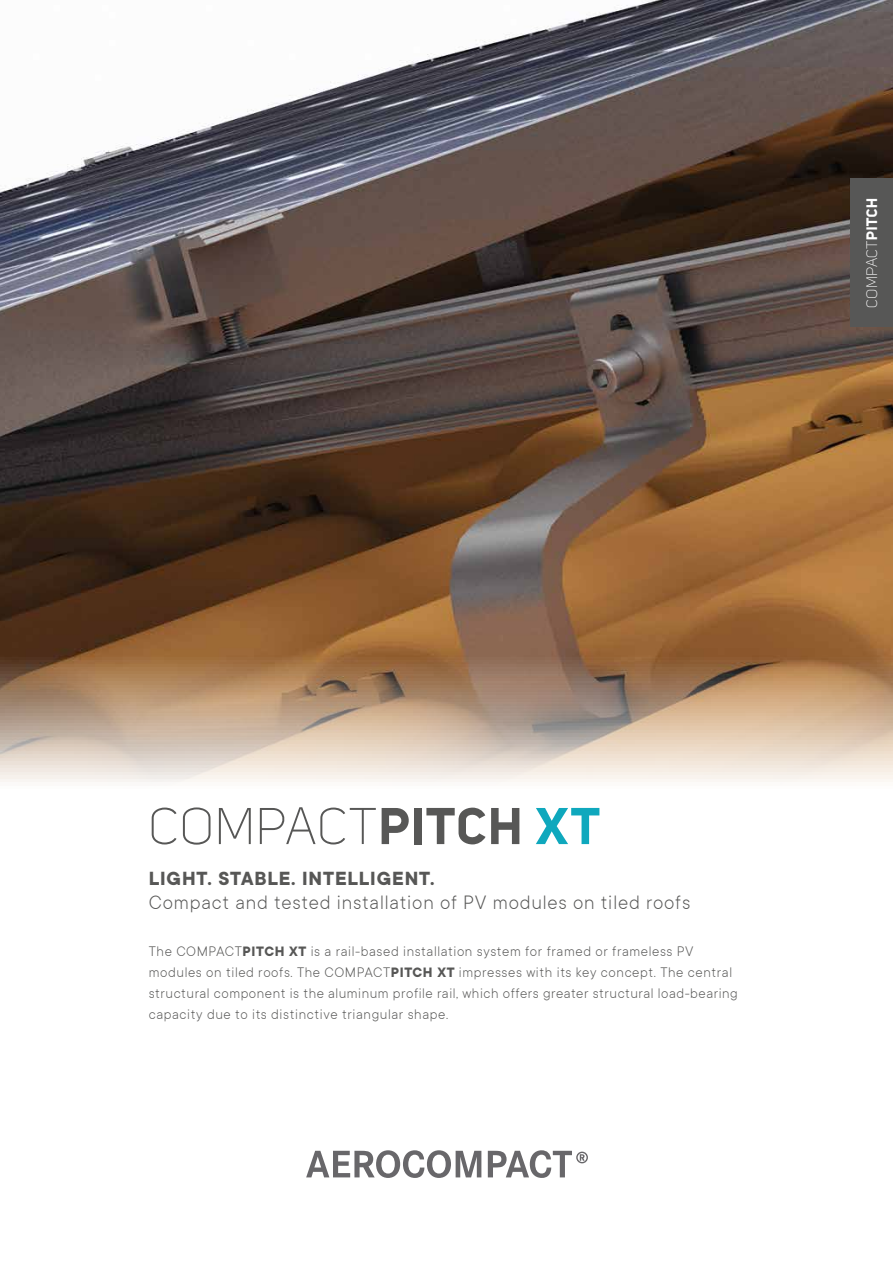
<style>
.page{position:relative;width:893px;height:1263px;background:#fff}
.page>*{position:absolute;margin:0;border:0;box-sizing:border-box;transform-origin:0 0}
.t1{font:51px "Uni Sans Light";letter-spacing:.01em;color:#575756}
.t2{font:300 21px "TT Commons";letter-spacing:.04em;color:#575756}
.t3{font:700 21px "TT Commons";letter-spacing:.04em;color:#575756}
.t4{font:300 15px/21px "TT Commons";letter-spacing:.04em;color:#575756}
.t5{font:15px "Uni Sans Light";letter-spacing:.015em;color:#fff}
.s1{font-family:"Uni Sans Bold"}
.s2{font-family:"Uni Sans Bold";color:#0fa8bd}
.s3{font-weight:700}
</style>
<div class="page">
<img style="left:0;top:0;width:893px;height:782px">
<div style="left:850px;top:178px;width:43px;height:149px;background:#575756"></div>
<svg style="left:306px;top:1150px;width:282px;height:28px"></svg>
<p class="t5" style="left:863px;top:307px;width:111px;rotate:-90deg">COMPACT<span class="s1">PITCH</span></p>
<h1 class="t1" style="left:149px;top:798px;width:453px">COMPACT<span class="s1">PITCH</span> <span class="s2">XT</span></h1>
<h2 class="t3" style="left:149px;top:867px;width:287px">LIGHT. STABLE. INTELLIGENT.</h2>
<h2 class="t2" style="left:149px;top:891px;width:543px">Compact and tested installation of PV modules on tiled roofs</h2>
<p class="t4" style="left:149px;top:940px;width:590px">The COMPACT<span class="s3">PITCH XT</span> is a rail-based installation system for framed or frameless PV modules on tiled roofs. The COMPACT<span class="s3">PITCH XT</span> impresses with its key concept. The central structural component is the aluminum profile rail, which offers greater structural load-bearing capacity due to its distinctive triangular shape.</p>
</div>
